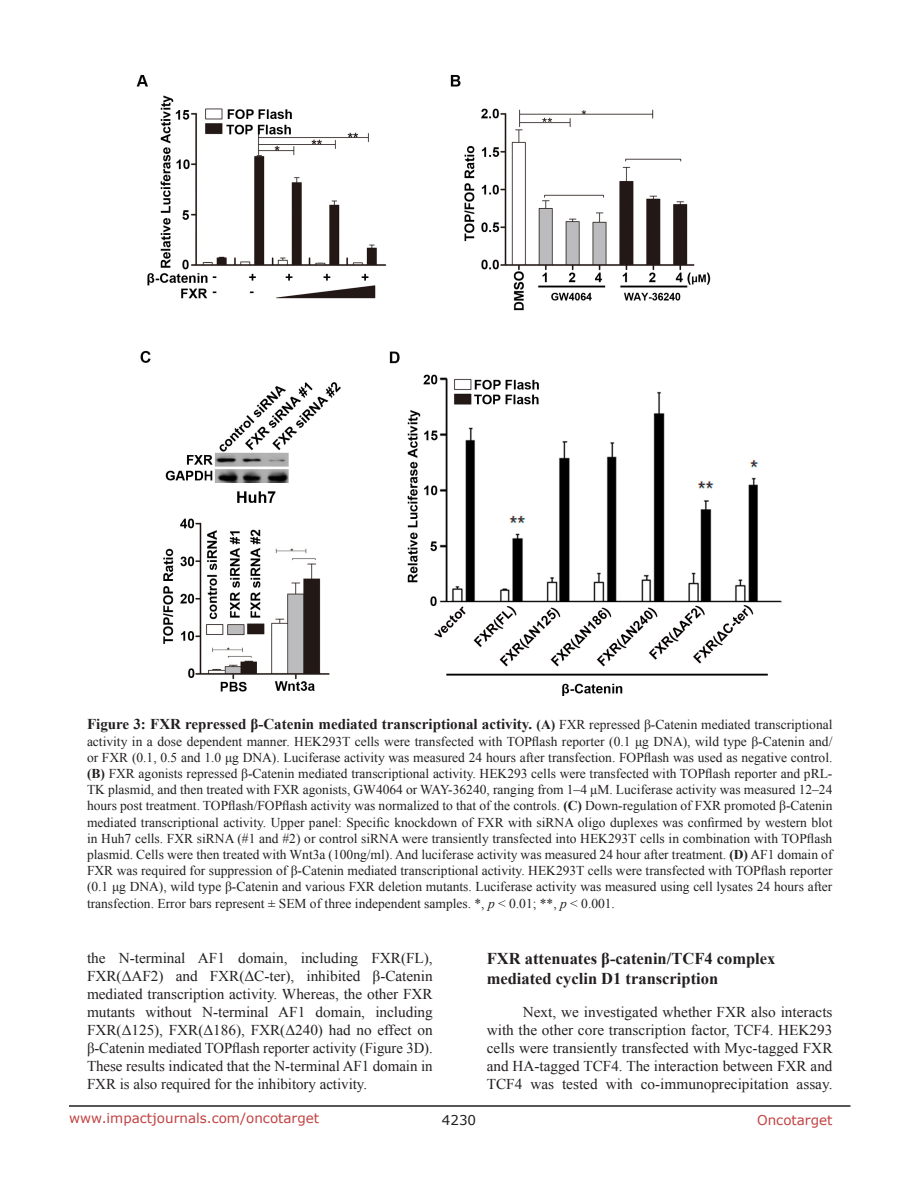
<style>
.page{position:relative;width:918px;height:1188px;background:#fff}
.page>*{position:absolute;margin:0;border:0;box-sizing:border-box;transform-origin:0 0}
.SubHeading{font:700 16.5px/19.8px "Times New Roman";color:#231f20}
.BodyText{font:15px/18px "Times New Roman";color:#231f20;text-align:justify}
.FigureText{font:700 15px "Times New Roman";color:#231f20}
.FigureText-2{font:13.5px/16.2px "Times New Roman";color:#231f20;text-align:justify}
.t1{font:13.5px "Verdana";color:#c24141}
.t2{font:13.5px "Verdana";color:#231f20}
.s1{font-size:13.5px}
.s2{font-weight:400;font-size:13.5px}
.s3{font-weight:700}
.s4{font-style:italic}
</style>
<div class="page">
<hr style="left:69px;top:1105px;width:781px;height:2px;background:#231f20">
<img style="left:136px;top:75px;width:647px;height:620px">
<p class="FigureText" style="left:87px;top:714px;width:747px">Figure 3: FXR repressed β-Catenin mediated transcriptional activity. <span class="s1">(A)</span> <span class="s2">FXR repressed β-Catenin mediated transcriptional</span></p>
<p class="FigureText-2" style="left:87px;top:733px;width:747px">activity in a dose dependent manner. HEK293T cells were transfected with TOPflash reporter (0.1 μg DNA), wild type β-Catenin and/ or FXR (0.1, 0.5 and 1.0 μg DNA). Luciferase activity was measured 24 hours after transfection. FOPflash was used as negative control. <span class="s3">(B)</span> FXR agonists repressed β-Catenin mediated transcriptional activity. HEK293 cells were transfected with TOPflash reporter and pRL-TK plasmid, and then treated with FXR agonists, GW4064 or WAY-36240, ranging from 1–4 μM. Luciferase activity was measured 12–24 hours post treatment. TOPflash/FOPflash activity was normalized to that of the controls. <span class="s3">(C)</span> Down-regulation of FXR promoted β-Catenin mediated transcriptional activity. Upper panel: Specific knockdown of FXR with siRNA oligo duplexes was confirmed by western blot in Huh7 cells. FXR siRNA (#1 and #2) or control siRNA were transiently transfected into HEK293T cells in combination with TOPflash plasmid. Cells were then treated with Wnt3a (100ng/ml). And luciferase activity was measured 24 hour after treatment. <span class="s3">(D)</span> AF1 domain of FXR was required for suppression of β-Catenin mediated transcriptional activity. HEK293T cells were transfected with TOPflash reporter (0.1 μg DNA), wild type β-Catenin and various FXR deletion mutants. Luciferase activity was measured using cell lysates 24 hours after transfection. Error bars represent ± SEM of three independent samples. *, <span class="s4">p</span> &lt; 0.01; **, <span class="s4">p</span> &lt; 0.001.</p>
<p class="BodyText" style="left:87px;top:949px;width:347px">the N-terminal AF1 domain, including FXR(FL), FXR(ΔAF2) and FXR(ΔC-ter), inhibited β-Catenin mediated transcription activity. Whereas, the other FXR mutants without N-terminal AF1 domain, including FXR(Δ125), FXR(Δ186), FXR(Δ240) had no effect on β-Catenin mediated TOPflash reporter activity (Figure 3D).<br>These results indicated that the N-terminal AF1 domain in FXR is also required for the inhibitory activity.</p>
<p class="SubHeading" style="left:487px;top:948px;width:290px">FXR attenuates β-catenin/TCF4 complex mediated cyclin D1 transcription</p>
<p class="BodyText" style="left:487px;top:1002px;width:347px;text-indent:36px">Next, we investigated whether FXR also interacts with the other core transcription factor, TCF4. HEK293 cells were transiently transfected with Myc-tagged FXR and HA-tagged TCF4. The interaction between FXR and TCF4 was tested with co-immunoprecipitation assay.</p>
<p class="t1" style="left:69px;top:1109px;width:252px">www.impactjournals.com/oncotarget</p>
<p class="t2" style="left:442px;top:1111px;width:36px">4230</p>
<p class="t1" style="left:757px;top:1111px;width:77px">Oncotarget</p>
</div>
